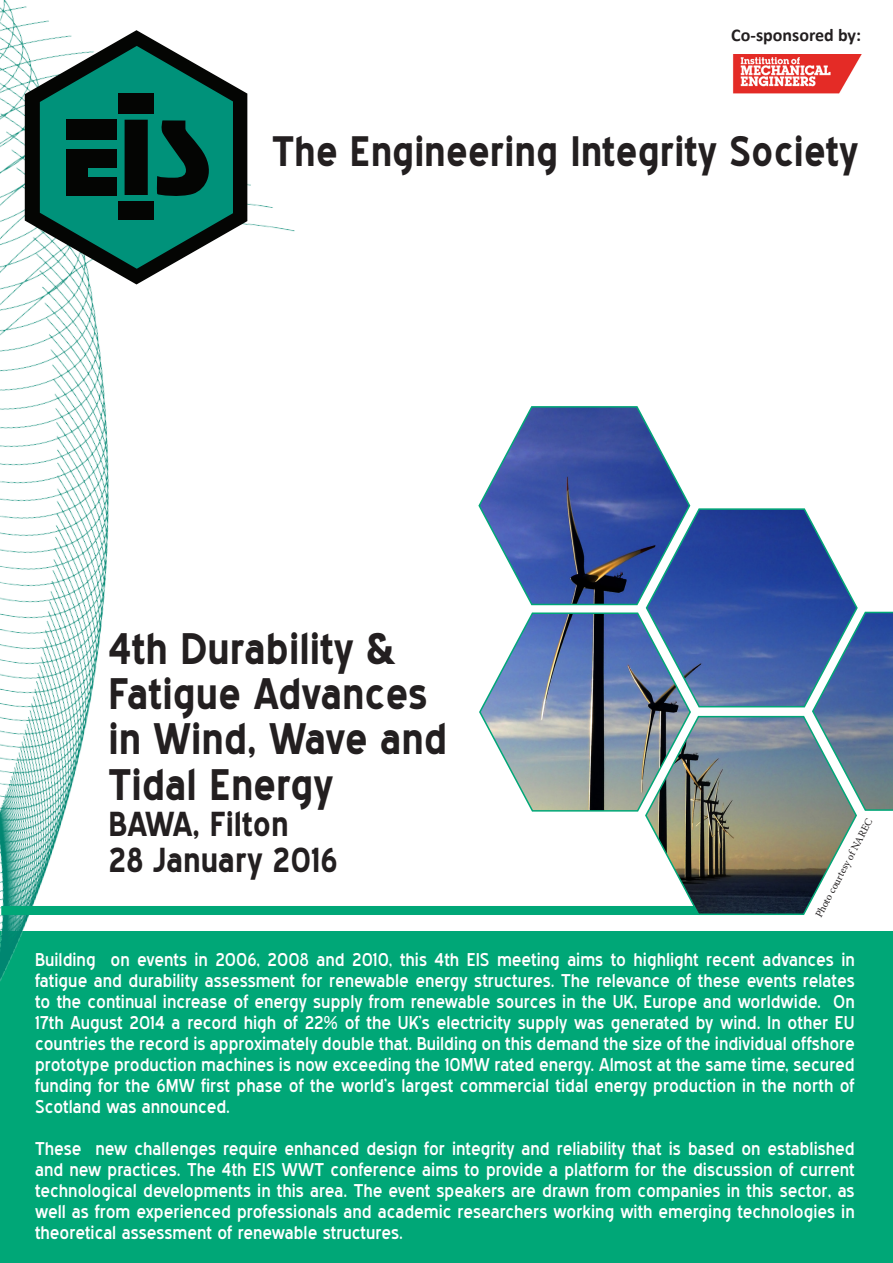
<style>
.page{position:relative;width:893px;height:1263px;background:#fff}
.page>*{position:absolute;margin:0;border:0;box-sizing:border-box;transform-origin:0 0}
.t1{font:700 42px/45px "Blue Highway";color:#231f20}
.t2{font:700 40.5px "Blue Highway";color:#231f20}
.t3{font:700 33px "Blue Highway";color:#231f20}
.t4{font:18px/21px "Blue Highway";color:#fff;text-align:justify}
.t5{font:700 18px "Calibri";color:#231f20}
.t6{font:10.5px "Minion Pro";color:#231f20}
</style>
<div class="page">
<div style="left:0;top:931px;width:893px;height:332px;background:#00a777"></div>
<img style="left:0;top:0;width:295px;height:982px">
<div style="left:1px;top:906px;width:730px;height:9px;background:#00a777"></div>
<svg style="left:25px;top:30px;width:222px;height:254px"></svg>
<svg style="left:40px;top:46px;width:193px;height:223px;background:#207163"></svg>
<img style="left:478px;top:406px;width:415px;height:509px">
<img style="left:733px;top:54px;width:128px;height:40px">
<p class="t5" style="left:731px;top:22px;width:131px">Co-sponsored by:</p>
<p class="t2" style="left:272px;top:127px;width:588px">The Engineering Integrity Society</p>
<p class="t1" style="left:108px;top:627px;width:340px">4th Durability &amp;<br>Fatigue Advances in Wind, Wave and<br>Tidal Energy</p>
<p class="t3" style="left:108px;top:804px;width:182px">BAWA, Filton</p>
<p class="t3" style="left:108px;top:840px;width:231px">28 January 2016</p>
<p class="t6" style="left:812px;top:913px;width:112px;rotate:-62deg">Photo courtesy of NAREC</p>
<p class="t4" style="left:35px;top:949px;width:821px">Building on events in 2006, 2008 and 2010, this 4th EIS meeting aims to highlight recent advances in fatigue and durability assessment for renewable energy structures. The relevance of these events relates to the continual increase of energy supply from renewable sources in the UK, Europe and worldwide. On 17th August 2014 a record high of 22% of the UK’s electricity supply was generated by wind. In other EU countries the record is approximately double that. Building on this demand the size of the individual offshore prototype production machines is now exceeding the 10MW rated energy. Almost at the same time, secured funding for the 6MW first phase of the world’s largest commercial tidal energy production in the north of Scotland was announced.</p>
<p class="t4" style="left:35px;top:1138px;width:821px">These new challenges require enhanced design for integrity and reliability that is based on established and new practices. The 4th EIS WWT conference aims to provide a platform for the discussion of current technological developments in this area. The event speakers are drawn from companies in this sector, as well as from experienced professionals and academic researchers working with emerging technologies in theoretical assessment of renewable structures.</p>
</div>
